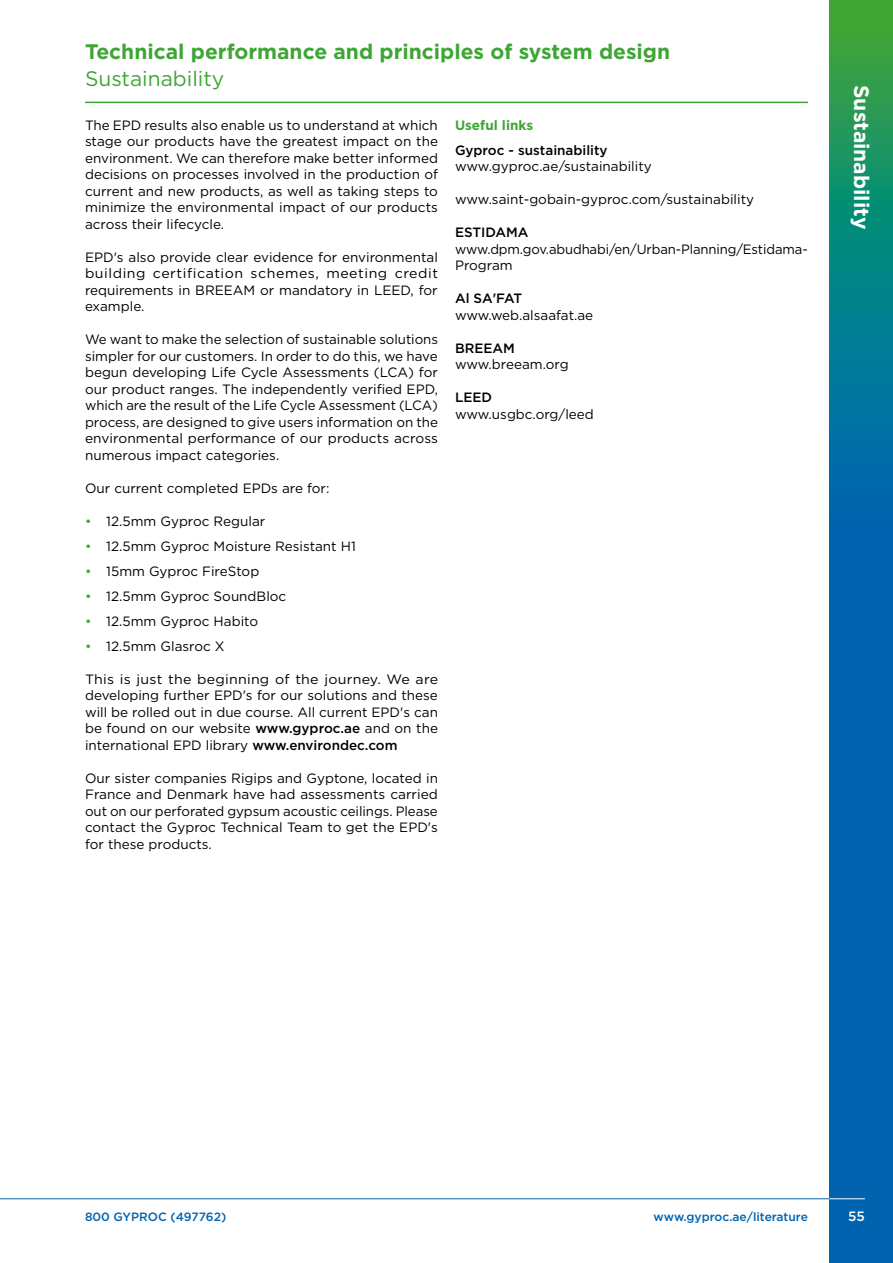
<style>
.page{position:relative;width:893px;height:1263px;background:#fff}
.page>*{position:absolute;margin:0;border:0;box-sizing:border-box;transform-origin:0 0}
.t1{font:700 21px "Gotham";color:#3fa535}
.t2{font:700 21px "Gotham";color:#fff}
.t3{font:21px "Gotham";color:#3fa535}
.t4{font:13.5px/16.5px "Gotham";color:#000;text-align:justify}
.t5{font:13.5px/16.5px "Gotham";color:#000;text-align:justify;scale:1.05 1}
.t6{font:500 13.5px "Gotham";color:#000}
.t7{font:700 13.5px "Gotham";color:#3fa535}
.t8{font:500 13.5px "Gotham";color:#fff}
.t9{font:500 12px "Gotham";color:#0063af}
.s1{color:#3fa535}
.s2{font-weight:500}
</style>
<div class="page">
<svg style="left:829px;top:0;width:64px;height:1263px;background:#067199"></svg>
<hr style="left:829px;top:1198px;width:36px;height:1px;background:#fff">
<hr style="left:0;top:1198px;width:829px;height:1px;background:#0063af">
<hr style="left:85px;top:102px;width:723px;height:1px;background:#3fa535">
<h1 class="t1" style="left:85px;top:38px;width:587px">Technical performance and principles of system design</h1>
<h1 class="t3" style="left:85px;top:65px;width:141px">Sustainability</h1>
<p class="t4" style="left:85px;top:117px;width:355px">The EPD results also enable us to understand at which stage our products have the greatest impact on the environment. We can therefore make better informed decisions on processes involved in the production of current and new products, as well as taking steps to minimize the environmental impact of our products across their lifecycle.</p>
<p class="t4" style="left:85px;top:249px;width:355px">EPD's also provide clear evidence for environmental building certification schemes, meeting credit requirements in BREEAM or mandatory in LEED, for example.</p>
<p class="t4" style="left:85px;top:331px;width:354px">We want to make the selection of sustainable solutions simpler for our customers. In order to do this, we have begun developing Life Cycle Assessments (LCA) for our product ranges. The independently verified EPD, which are the result of the Life Cycle Assessment (LCA) process, are designed to give users information on the environmental performance of our products across numerous impact categories.</p>
<p class="t4" style="left:85px;top:480px;width:246px">Our current completed EPDs are for:</p>
<p class="t4" style="left:85px;top:513px;width:182px"><span class="s1">•</span> 12.5mm Gyproc Regular</p>
<p class="t4" style="left:85px;top:538px;width:272px"><span class="s1">•</span> 12.5mm Gyproc Moisture Resistant H1</p>
<p class="t4" style="left:85px;top:563px;width:176px"><span class="s1">•</span> 15mm Gyproc FireStop</p>
<p class="t4" style="left:85px;top:588px;width:203px"><span class="s1">•</span> 12.5mm Gyproc SoundBloc</p>
<p class="t4" style="left:85px;top:613px;width:175px"><span class="s1">•</span> 12.5mm Gyproc Habito</p>
<p class="t4" style="left:85px;top:638px;width:141px"><span class="s1">•</span> 12.5mm Glasroc X</p>
<p class="t5" style="left:85px;top:671px;width:338px">This is just the beginning of the journey. We are developing further EPD's for our solutions and these will be rolled out in due course. All current EPD's can be found on our website <span class="s2">www.gyproc.ae</span> and on the international EPD library <span class="s2">www.environdec.com</span></p>
<p class="t4" style="left:85px;top:770px;width:354px">Our sister companies Rigips and Gyptone, located in France and Denmark have had assessments carried out on our perforated gypsum acoustic ceilings. Please contact the Gyproc Technical Team to get the EPD's for these products.</p>
<p class="t7" style="left:455px;top:116px;width:80px">Useful links</p>
<p class="t6" style="left:455px;top:141px;width:154px">Gyproc - sustainability</p>
<p class="t4" style="left:455px;top:158px;width:198px">www.gyproc.ae/sustainability</p>
<p class="t4" style="left:455px;top:191px;width:301px">www.saint-gobain-gyproc.com/sustainability</p>
<p class="t6" style="left:455px;top:224px;width:75px">ESTIDAMA</p>
<p class="t4" style="left:455px;top:241px;width:354px">www.dpm.gov.abudhabi/en/Urban-Planning/Estidama-<br>Program</p>
<p class="t6" style="left:455px;top:290px;width:69px">Al SA'FAT</p>
<p class="t4" style="left:455px;top:307px;width:140px">www.web.alsaafat.ae</p>
<p class="t6" style="left:455px;top:339px;width:61px">BREEAM</p>
<p class="t4" style="left:455px;top:356px;width:115px">www.breeam.org</p>
<p class="t6" style="left:455px;top:389px;width:39px">LEED</p>
<p class="t4" style="left:455px;top:406px;width:140px">www.usgbc.org/leed</p>
<h1 class="t2" style="left:875px;top:85px;width:146px;rotate:90deg">Sustainability</h1>
<p class="t9" style="left:85px;top:1208px;width:143px">800 GYPROC (497762)</p>
<p class="t9" style="left:654px;top:1208px;width:156px">www.gyproc.ae/literature</p>
<p class="t8" style="left:848px;top:1207px;width:18px">55</p>
</div>
